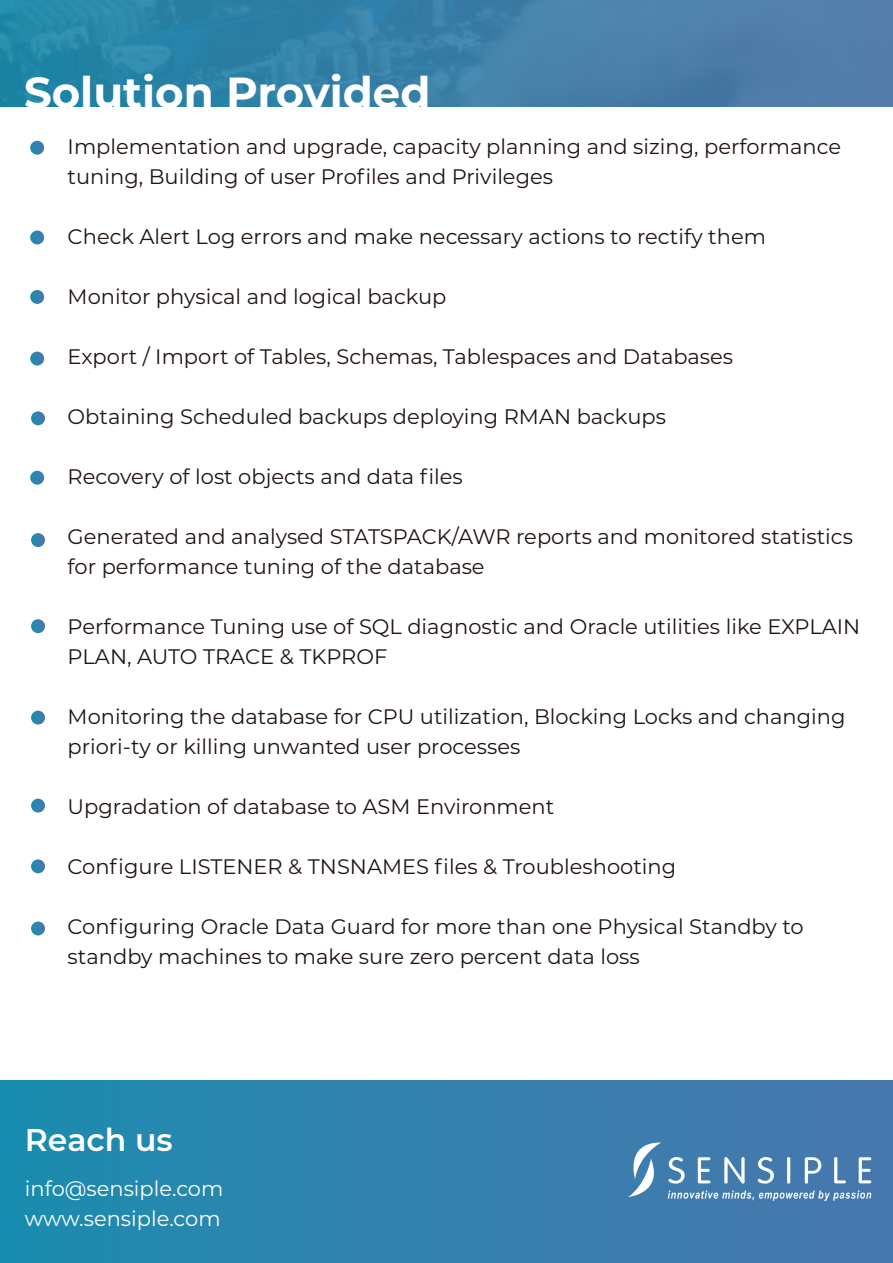
<style>
.page{position:relative;width:893px;height:1263px;background:#fff}
.page>*{position:absolute;margin:0;border:0;box-sizing:border-box;transform-origin:0 0}
.t1{font:700 43.5px "Montserrat";color:#fff}
.t2{font:600 31.5px "Montserrat";color:#fff}
.t3{font:21px/30px "Montserrat";color:#1f1410}
.t4{font:21px "Montserrat";color:#fff}
</style>
<div class="page">
<div style="left:0;top:1080px;width:893px;height:183px;background:linear-gradient(to right,#1d8cae,#4a77ae)"></div>
<div style="left:0;top:0;width:893px;height:106px;background:linear-gradient(to right,#1f86a6,#587caa)"></div>
<svg style="left:30px;top:141px;width:14px;height:14px"></svg>
<svg style="left:30px;top:231px;width:14px;height:13px"></svg>
<svg style="left:30px;top:290px;width:14px;height:14px"></svg>
<svg style="left:30px;top:352px;width:14px;height:13px"></svg>
<svg style="left:31px;top:411px;width:14px;height:14px"></svg>
<svg style="left:30px;top:471px;width:14px;height:14px"></svg>
<svg style="left:31px;top:533px;width:14px;height:14px"></svg>
<svg style="left:31px;top:619px;width:14px;height:14px"></svg>
<svg style="left:31px;top:711px;width:14px;height:13px"></svg>
<svg style="left:31px;top:921px;width:14px;height:14px"></svg>
<svg style="left:31px;top:799px;width:14px;height:13px"></svg>
<svg style="left:31px;top:859px;width:14px;height:14px"></svg>
<svg style="left:668px;top:1157px;width:17px;height:26px"></svg>
<svg style="left:698px;top:1157px;width:12px;height:26px"></svg>
<svg style="left:724px;top:1157px;width:21px;height:26px"></svg>
<svg style="left:758px;top:1157px;width:16px;height:26px"></svg>
<hr style="left:787px;top:1157px;width:3px;height:26px;background:#feffff;border-radius:2px">
<svg style="left:805px;top:1157px;width:16px;height:26px"></svg>
<svg style="left:834px;top:1157px;width:12px;height:26px"></svg>
<svg style="left:859px;top:1157px;width:12px;height:26px"></svg>
<svg style="left:624px;top:1142px;width:37px;height:55px"></svg>
<svg style="left:668px;top:1190px;width:203px;height:11px;background:#719bc1"></svg>
<h1 class="t1" style="left:24px;top:61px;width:408px">Solution Provided</h1>
<p class="t3" style="left:68px;top:131px;width:775px">Implementation and upgrade, capacity planning and sizing, performance tuning, Building of user Profiles and Privileges</p>
<p class="t3" style="left:68px;top:221px;width:700px">Check Alert Log errors and make necessary actions to rectify them</p>
<p class="t3" style="left:68px;top:281px;width:380px">Monitor physical and logical backup</p>
<p class="t3" style="left:68px;top:341px;width:667px">Export / Import of Tables, Schemas, Tablespaces and Databases</p>
<p class="t3" style="left:68px;top:401px;width:600px">Obtaining Scheduled backups deploying RMAN backups</p>
<p class="t3" style="left:68px;top:461px;width:397px">Recovery of lost objects and data files</p>
<p class="t3" style="left:68px;top:521px;width:787px">Generated and analysed STATSPACK/AWR reports and monitored statistics for performance tuning of the database</p>
<p class="t3" style="left:68px;top:611px;width:794px">Performance Tuning use of SQL diagnostic and Oracle utilities like EXPLAIN<br>PLAN, AUTO TRACE &amp; TKPROF</p>
<p class="t3" style="left:68px;top:701px;width:779px">Monitoring the database for CPU utilization, Blocking Locks and changing priori-ty or killing unwanted user processes</p>
<p class="t3" style="left:68px;top:791px;width:488px">Upgradation of database to ASM Environment</p>
<p class="t3" style="left:68px;top:851px;width:610px">Configure LISTENER &amp; TNSNAMES files &amp; Troubleshooting</p>
<p class="t3" style="left:68px;top:911px;width:737px">Configuring Oracle Data Guard for more than one Physical Standby to standby machines to make sure zero percent data loss</p>
<h2 class="t2" style="left:25px;top:1117px;width:149px">Reach us</h2>
<p class="t4" style="left:25px;top:1174px;width:200px">info@sensiple.com</p>
<p class="t4" style="left:25px;top:1204px;width:197px">www.sensiple.com</p>
</div>
